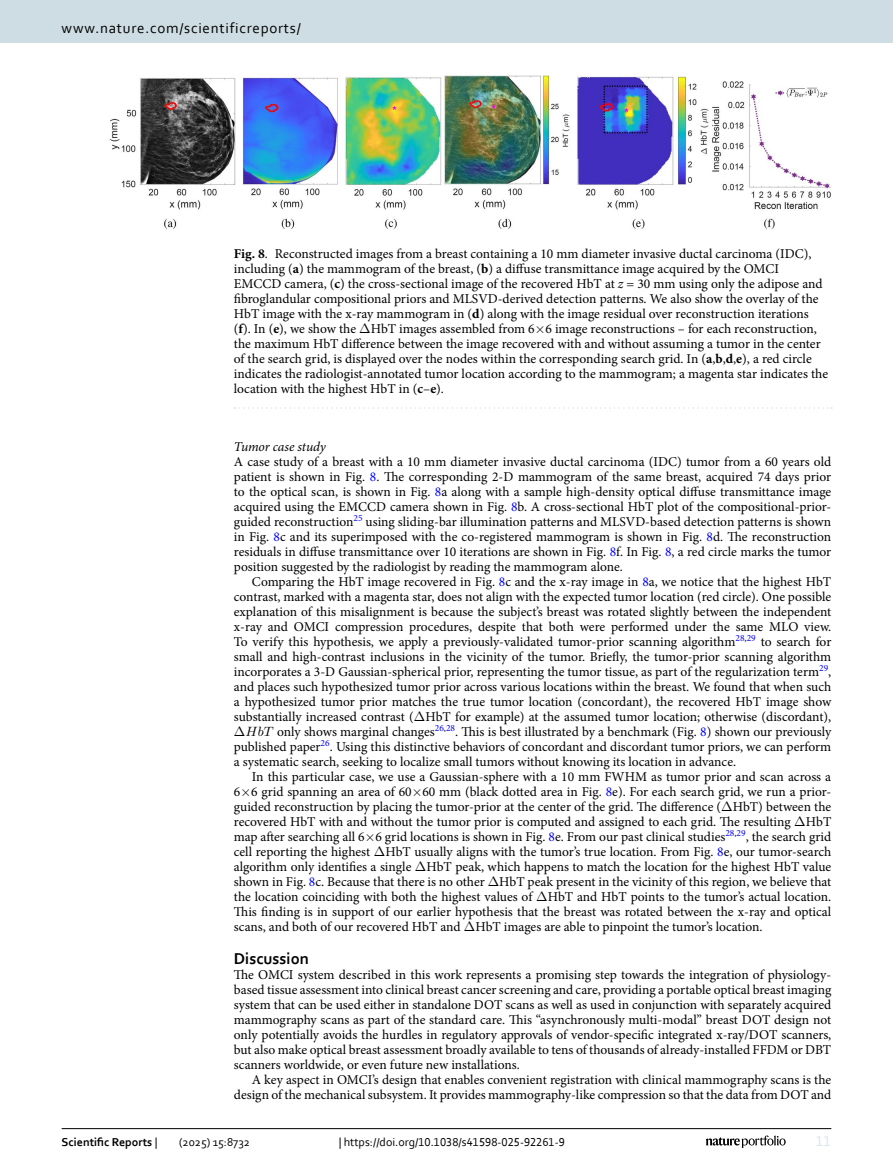
<style>
.page{position:relative;width:893px;height:1174px;background:#fff}
.page>*{position:absolute;margin:0;border:0;box-sizing:border-box;transform-origin:0 0}
.Head_1{font:700 16.5px "Corbel";color:#000}
.t1{font:15px "Corbel";letter-spacing:.05em;color:#000}
.t2{font:15px "Corbel";color:#d9e4eb}
.Body_Text_Indent{font:13.5px/15px "Minion Pro";letter-spacing:-.005em;color:#000;text-align:justify}
.Body_Text{font:13.5px/15px "Minion Pro";color:#000;text-align:justify}
.Figure_Caption{font:13.5px/15px "Minion Pro";color:#000}
.Head_3{font:italic 13.5px "Minion Pro";letter-spacing:-.01em;color:#000}
.t3{font:12px "Corbel";color:#000}
.t4{font:700 12px "Corbel";color:#000}
.s1{font-weight:700}
.s2{font-style:italic}
.s3{font-family:"LM Roman 9"}
.s4{color:#00f}
.s5{font-family:"LM Math Italic 9"}
.s6{font-weight:400}
</style>
<div class="page">
<img style="left:110px;top:76px;width:721px;height:153px">
<svg style="left:235px;top:407px;width:597px;height:2px"></svg>
<hr style="left:62px;top:1128px;width:769px;height:1px;background:#000">
<svg style="left:706px;top:1135px;width:80px;height:12px"></svg>
<div style="left:0;top:0;width:893px;height:43px;background:#cedde4"></div>
<p class="t1" style="left:62px;top:18px;width:241px">www.nature.com/scientificreports/</p>
<p class="Figure_Caption" style="left:234px;top:246px;width:596px"><span class="s1">Fig. 8</span>. Reconstructed images from a breast containing a 10 mm diameter invasive ductal carcinoma (IDC), including (<span class="s1">a</span>) the mammogram of the breast, (<span class="s1">b</span>) a diffuse transmittance image acquired by the OMCI EMCCD camera, (<span class="s1">c</span>) the cross-sectional image of the recovered HbT at <span class="s2">z</span> = 30 mm using only the adipose and fibroglandular compositional priors and MLSVD-derived detection patterns. We also show the overlay of the HbT image with the x-ray mammogram in (<span class="s1">d</span>) along with the image residual over reconstruction iterations (<span class="s1">f</span>). In (<span class="s1">e</span>), we show the <span class="s3">∆</span>HbT images assembled from 6 6 image reconstructions – for each reconstruction, the maximum HbT difference between the image recovered with and without assuming a tumor in the center of the search grid, is displayed over the nodes within the corresponding search grid. In (<span class="s1">a</span>,<span class="s1">b</span>,<span class="s1">d</span>,<span class="s1">e</span>), a red circle indicates the radiologist-annotated tumor location according to the mammogram; a magenta star indicates the location with the highest HbT in (<span class="s1">c</span>–<span class="s1">e</span>).</p>
<p class="Head_3" style="left:234px;top:437px;width:93px">Tumor case study</p>
<p class="Body_Text" style="left:234px;top:454px;width:599px">A case study of a breast with a 10 mm diameter invasive ductal carcinoma (IDC) tumor from a 60 years old patient is shown in Fig. <span class="s4">8</span>. The corresponding 2-D mammogram of the same breast, acquired 74 days prior to the optical scan, is shown in Fig. <span class="s4">8</span>a along with a sample high-density optical diffuse transmittance image acquired using the EMCCD camera shown in Fig. <span class="s4">8</span>b. A cross-sectional HbT plot of the compositional-prior&shy;guided reconstruction<sup>25</sup> using sliding-bar illumination patterns and MLSVD-based detection patterns is shown in Fig. <span class="s4">8</span>c and its superimposed with the co-registered mammogram is shown in Fig. <span class="s4">8</span>d. The reconstruction residuals in diffuse transmittance over 10 iterations are shown in Fig. <span class="s4">8</span>f. In Fig. <span class="s4">8</span>, a red circle marks the tumor position suggested by the radiologist by reading the mammogram alone.</p>
<p class="Body_Text_Indent" style="left:234px;top:574px;width:599px;text-indent:18px">Comparing the HbT image recovered in Fig. <span class="s4">8</span>c and the x-ray image in <span class="s4">8</span>a, we notice that the highest HbT contrast, marked with a magenta star, does not align with the expected tumor location (red circle). One possible explanation of this misalignment is because the subject’s breast was rotated slightly between the independent x-ray and OMCI compression procedures, despite that both were performed under the same MLO view.<br>To verify this hypothesis, we apply a previously-validated tumor-prior scanning algorithm<sup>28</sup><sup>,</sup><sup>29</sup> to search for small and high-contrast inclusions in the vicinity of the tumor. Briefly, the tumor-prior scanning algorithm incorporates a 3-D Gaussian-spherical prior, representing the tumor tissue, as part of the regularization term<sup>29</sup>, and places such hypothesized tumor prior across various locations within the breast. We found that when such a hypothesized tumor prior matches the true tumor location (concordant), the recovered HbT image show substantially increased contrast (<span class="s3">∆</span>HbT for example) at the assumed tumor location; otherwise (discordant),</p>
<p class="Body_Text_Indent" style="left:234px;top:724px;width:599px"><span class="s3">∆</span><span class="s5">HbT</span> only shows marginal changes<sup>26</sup><sup>,</sup><sup>28</sup>. This is best illustrated by a benchmark (Fig. <span class="s4">8</span>) shown our previously</p>
<p class="Body_Text_Indent" style="left:234px;top:739px;width:599px">published paper<sup>26</sup>. Using this distinctive behaviors of concordant and discordant tumor priors, we can perform a systematic search, seeking to localize small tumors without knowing its location in advance.</p>
<p class="Body_Text_Indent" style="left:234px;top:769px;width:599px;text-indent:18px">In this particular case, we use a Gaussian-sphere with a 10 mm FWHM as tumor prior and scan across a 6 6 grid spanning an area of 60 60 mm (black dotted area in Fig. <span class="s4">8</span>e). For each search grid, we run a prior&shy;guided reconstruction by placing the tumor-prior at the center of the grid. The difference (<span class="s3">∆</span>HbT) between the recovered HbT with and without the tumor prior is computed and assigned to each grid. The resulting <span class="s3">∆</span>HbT map after searching all 6 6 grid locations is shown in Fig. <span class="s4">8</span>e. From our past clinical studies<sup>28</sup><sup>,</sup><sup>29</sup>, the search grid cell reporting the highest <span class="s3">∆</span>HbT usually aligns with the tumor’s true location. From Fig. <span class="s4">8</span>e, our tumor-search algorithm only identifies a single <span class="s3">∆</span>HbT peak, which happens to match the location for the highest HbT value shown in Fig. <span class="s4">8</span>c. Because that there is no other <span class="s3">∆</span>HbT peak present in the vicinity of this region, we believe that the location coinciding with both the highest values of <span class="s3">∆</span>HbT and HbT points to the tumor’s actual location.<br>This finding is in support of our earlier hypothesis that the breast was rotated between the x-ray and optical scans, and both of our recovered HbT and <span class="s3">∆</span>HbT images are able to pinpoint the tumor’s location.</p>
<p class="Head_1" style="left:234px;top:948px;width:77px">Discussion</p>
<p class="Body_Text" style="left:234px;top:967px;width:599px">The OMCI system described in this work represents a promising step towards the integration of physiology&shy;based tissue assessment into clinical breast cancer screening and care, providing a portable optical breast imaging system that can be used either in standalone DOT scans as well as used in conjunction with separately acquired mammography scans as part of the standard care. This “asynchronously multi-modal” breast DOT design not only potentially avoids the hurdles in regulatory approvals of vendor-specific integrated x-ray/DOT scanners, but also make optical breast assessment broadly available to tens of thousands of already-installed FFDM or DBT scanners worldwide, or even future new installations.</p>
<p class="Body_Text_Indent" style="left:234px;top:1072px;width:599px;text-align:right">A key aspect in OMCI’s design that enables convenient registration with clinical mammography scans is the design of the mechanical subsystem. It provides mammography-like compression so that the data from DOT and</p>
<p class="t4" style="left:62px;top:1134px;width:97px">Scientific Reports <span class="s6">|</span></p>
<p class="t3" style="left:179px;top:1134px;width:72px">(2025) 15:8732</p>
<p class="t3" style="left:339px;top:1134px;width:228px">| https://doi.org/10.1038/s41598-025-92261-9</p>
<p class="t2" style="left:816px;top:1132px;width:17px">11</p>
</div>
